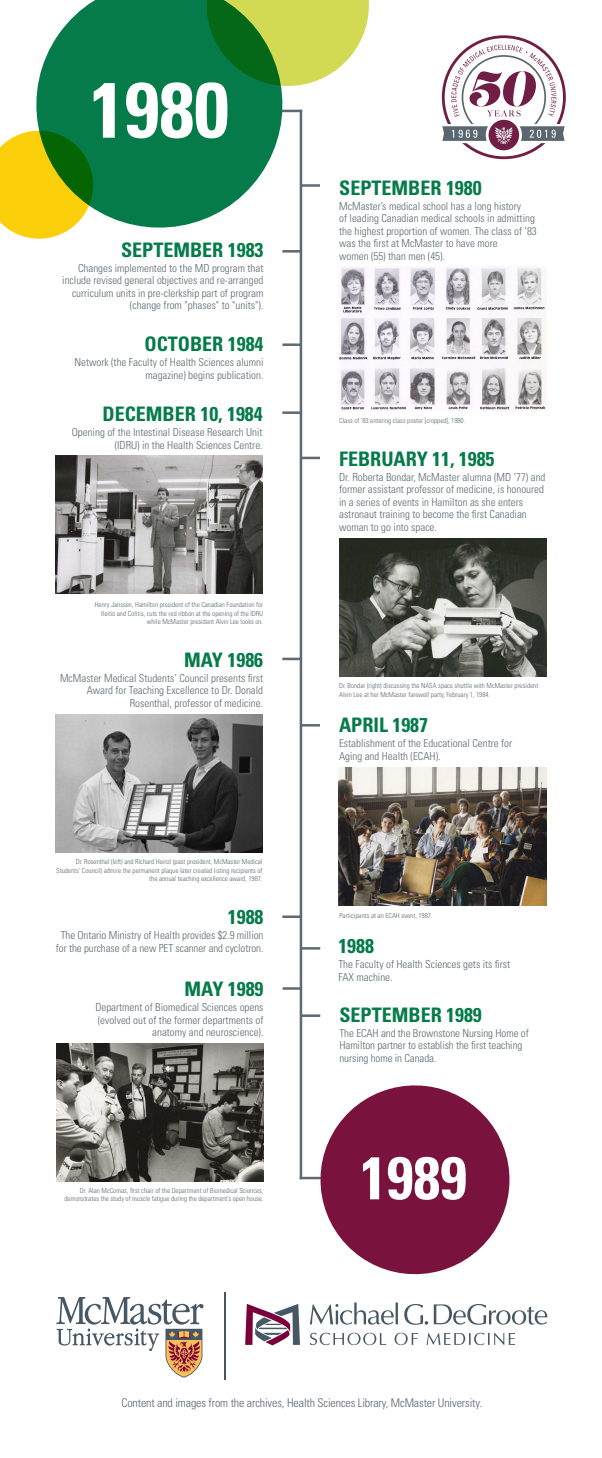
<style>
.page{position:relative;width:602px;height:1458px;background:#fff}
.page>*{position:absolute;margin:0;border:0;box-sizing:border-box;transform-origin:0 0}
.t1{font:700 condensed 78.25px "Univers LT Std";color:#fff}
.t2{font:700 condensed 60.1px "Univers LT Std";color:#fff}
.t3{font:700 condensed 20px "Univers LT Std";color:#067b4a}
.t4{font:300 condensed 12px "Univers LT Std";letter-spacing:-.01em;color:#5a6670}
.t5{font:300 condensed 11px/12.5px "Univers LT Std";color:#5d6a71;text-align:right}
.t6{font:300 condensed 7px/8.4px "Univers LT Std";color:#5d6a71;text-align:right}
</style>
<div class="page">
<hr style="left:299px;top:1177px;width:21px;height:2px;background:#5d6a71">
<hr style="left:299px;top:110px;width:3px;height:1069px;background:#5d6a71">
<svg style="left:56px;top:1297px;width:147px;height:81px"></svg>
<hr style="left:224px;top:1293px;width:1px;height:87px;background:#475865">
<svg style="left:245px;top:1304px;width:55px;height:41px"></svg>
<svg style="left:310px;top:1333px;width:76px;height:12px"></svg>
<svg style="left:394px;top:1333px;width:23px;height:12px"></svg>
<svg style="left:426px;top:1333px;width:88px;height:12px"></svg>
<svg style="left:310px;top:1302px;width:87px;height:23px"></svg>
<svg style="left:404px;top:1304px;width:143px;height:21px"></svg>
<hr style="left:282px;top:343px;width:19px;height:3px;background:#5d6a71">
<svg style="left:441px;top:35px;width:125px;height:124px"></svg>
<svg style="left:34px;top:0;width:265px;height:228px;fill:#067b4a"></svg>
<svg style="left:0;top:131px;width:93px;height:108px;background:#bab925"></svg>
<svg style="left:206px;top:0;width:162px;height:86px;background:#8eb753"></svg>
<svg style="left:307px;top:1085px;width:203px;height:190px;fill:#7a123e"></svg>
<hr style="left:301px;top:184px;width:19px;height:3px;background:#5d6a71">
<hr style="left:282px;top:987px;width:19px;height:3px;background:#5d6a71">
<svg style="left:302px;top:457px;width:18px;height:2px"></svg>
<hr style="left:301px;top:947px;width:19px;height:3px;background:#5d6a71">
<img style="left:55px;top:456px;width:207px;height:138px">
<hr style="left:282px;top:250px;width:19px;height:3px;background:#5d6a71">
<img style="left:55px;top:714px;width:207px;height:138px">
<hr style="left:282px;top:411px;width:19px;height:3px;background:#5d6a71">
<img style="left:338px;top:767px;width:207px;height:138px">
<svg style="left:282px;top:658px;width:17px;height:2px"></svg>
<hr style="left:301px;top:724px;width:19px;height:3px;background:#5d6a71">
<img style="left:339px;top:266px;width:206px;height:144px">
<svg style="left:282px;top:916px;width:17px;height:2px"></svg>
<hr style="left:301px;top:1014px;width:19px;height:3px;background:#5d6a71">
<img style="left:56px;top:1043px;width:207px;height:138px">
<img style="left:339px;top:538px;width:207px;height:138px">
<h1 class="t1" style="left:90px;top:62px;width:140px">1980</h1>
<h3 class="t3" style="left:121px;top:237px;width:144px">SEPTEMBER 1983</h3>
<p class="t5" style="left:62px;top:262px;width:202px">Changes implemented to the MD program that include revised general objectives and re-arranged curriculum units in pre-clerkship part of program (change from "phases" to "units").</p>
<h3 class="t3" style="left:144px;top:332px;width:120px">OCTOBER 1984</h3>
<p class="t5" style="left:74px;top:356px;width:190px">Network (the Faculty of Health Sciences alumni magazine) begins publication.</p>
<h3 class="t3" style="left:102px;top:402px;width:161px">DECEMBER 10, 1984</h3>
<p class="t5" style="left:72px;top:426px;width:192px">Opening of the Intestinal Disease Research Unit (IDRU) in the Health Sciences Centre.</p>
<p class="t6" style="left:95px;top:601px;width:170px">Henry Janssen, Hamilton president of the Canadian Foundation for<br>Ileitis and Colitis, cuts the red ribbon at the opening of the IDRU while McMaster president Alvin Lee looks on.</p>
<h3 class="t3" style="left:184px;top:648px;width:80px">MAY 1986</h3>
<p class="t5" style="left:60px;top:672px;width:204px">McMaster Medical Students’ Council presents first<br>Award for Teaching Excellence to Dr. Donald<br>Rosenthal, professor of medicine.</p>
<p class="t6" style="left:56px;top:858px;width:207px">Dr. Rosenthal (left) and Richard Heinzl (past president, McMaster Medical<br>Students’ Council) admire the permanent plaque later created listing recipients of the annual teaching excellence award, 1987.</p>
<h3 class="t3" style="left:339px;top:175px;width:144px">SEPTEMBER 1980</h3>
<p class="t5" style="left:339px;top:200px;width:199px;text-align:left">McMaster’s medical school has a long history<br>of leading Canadian medical schools in admitting the highest proportion of women. The class of ’83 was the first at McMaster to have more<br>women (55) than men (45).</p>
<p class="t6" style="left:339px;top:416px;width:127px">Class of ’83 entering class poster [cropped], 1980.</p>
<h3 class="t3" style="left:339px;top:447px;width:157px">FEBRUARY 11, 1985</h3>
<p class="t5" style="left:339px;top:471px;width:208px;text-align:left">Dr. Roberta Bondar, McMaster alumna (MD ’77) and former assistant professor of medicine, is honoured in a series of events in Hamilton as she enters astronaut training to become the first Canadian woman to go into space.</p>
<p class="t6" style="left:339px;top:682px;width:200px;text-align:left">Dr. Bondar (right) discussing the NASA space shuttle with McMaster president<br>Alvin Lee at her McMaster farewell party, February 1, 1984.</p>
<h3 class="t3" style="left:339px;top:713px;width:90px">APRIL 1987</h3>
<p class="t5" style="left:339px;top:737px;width:174px;text-align:left">Establishment of the Educational Centre for<br>Aging and Health (ECAH).</p>
<h3 class="t3" style="left:228px;top:905px;width:37px">1988</h3>
<p class="t5" style="left:56px;top:929px;width:209px;text-align:center">The Ontario Ministry of Health provides $2.9 million for the purchase of a new PET scanner and cyclotron.</p>
<h3 class="t3" style="left:338px;top:934px;width:37px">1988</h3>
<p class="t5" style="left:338px;top:958px;width:173px;text-align:left">The Faculty of Health Sciences gets its first<br>FAX machine.</p>
<p class="t6" style="left:339px;top:911px;width:94px">Participants at an ECAH event, 1987.</p>
<h3 class="t3" style="left:184px;top:977px;width:80px">MAY 1989</h3>
<p class="t5" style="left:95px;top:1001px;width:169px">Department of Biomedical Sciences opens (evolved out of the former departments of anatomy and neuroscience).</p>
<h3 class="t3" style="left:339px;top:1002px;width:144px">SEPTEMBER 1989</h3>
<p class="t5" style="left:339px;top:1026px;width:191px;text-align:left">The ECAH and the Brownstone Nursing Home of<br>Hamilton partner to establish the first teaching nursing home in Canada.</p>
<p class="t6" style="left:64px;top:1186px;width:200px">Dr. Alan McComas, first chair of the Department of Biomedical Sciences, demonstrates the study of muscle fatigue during the department’s open house.</p>
<h2 class="t2" style="left:360px;top:1141px;width:108px">1989</h2>
<p class="t4" style="left:121px;top:1395px;width:362px">Content and images from the archives, Health Sciences Library, McMaster University.</p>
</div>
